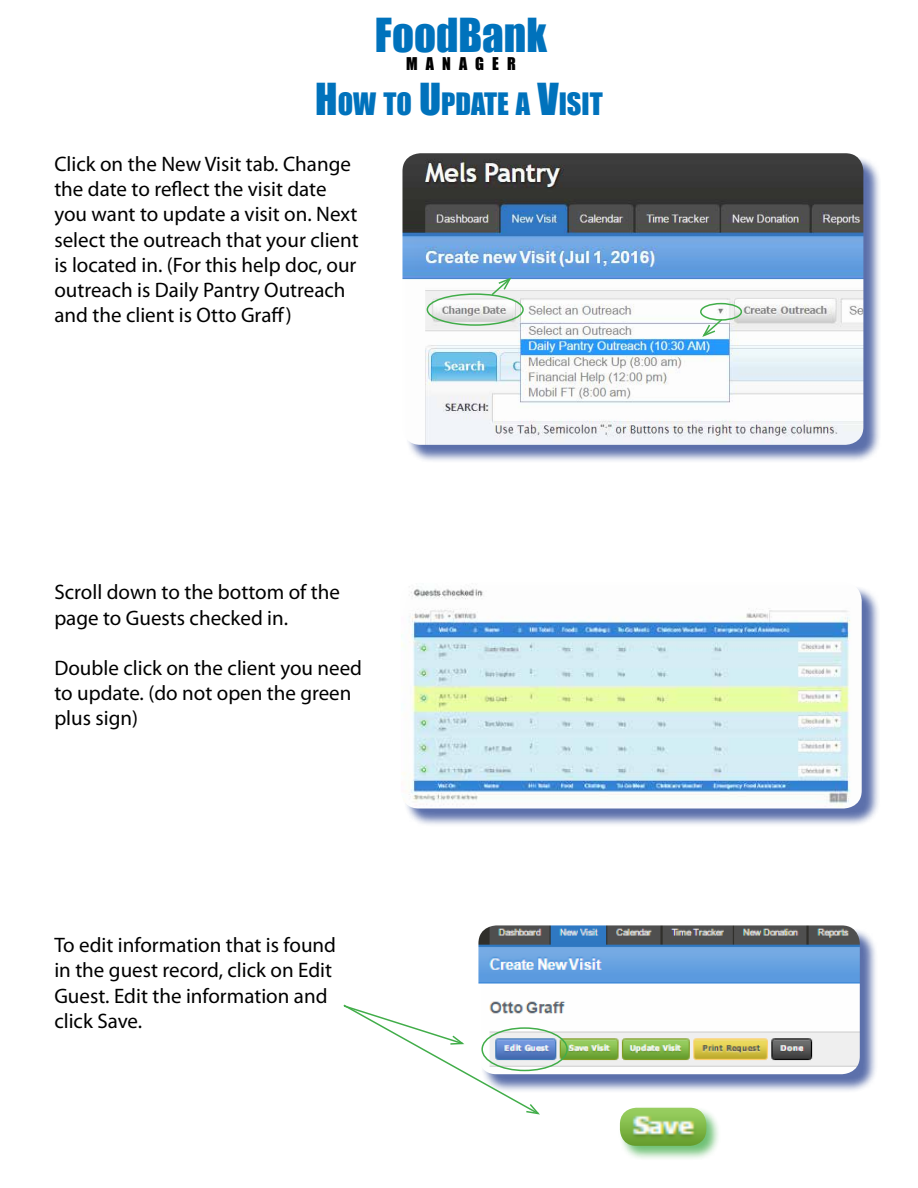
<style>
.page{position:relative;width:918px;height:1188px;background:#fff}
.page>*{position:absolute;margin:0;border:0;box-sizing:border-box;transform-origin:0 0}
.t1{font:43.05px "Impact";color:#0072bc}
.t2{font:28.35px "Impact";color:#0072bc}
.t3{font:21px/25.2px "Myriad Pro";color:#000}
.t4{font:16.2px "Impact";letter-spacing:.5em;color:#020202}
.s1{font-size:40.5px}
</style>
<div class="page">
<div style="left:405px;top:155px;width:477px;height:308px;background:#25408f;opacity:.75"></div>
<img style="left:402px;top:153px;width:461px;height:292px">
<div style="left:427px;top:293px;width:97px;height:33px;border:2px solid #41ad49;border-radius:50%"></div>
<svg style="left:490px;top:276px;width:23px;height:21px"></svg>
<div style="left:403px;top:585px;width:477px;height:242px;background:#25408f;opacity:.75"></div>
<img style="left:401px;top:585px;width:461px;height:223px">
<div style="left:481px;top:928px;width:398px;height:165px;background:#25408f;opacity:.75"></div>
<img style="left:478px;top:925px;width:382px;height:149px">
<div style="left:700px;top:303px;width:42px;height:18px;border:2px solid #41ad49;border-radius:50%"></div>
<svg style="left:701px;top:318px;width:23px;height:20px"></svg>
<div style="left:618px;top:1106px;width:103px;height:55px;background:#41ad49;opacity:.75"></div>
<img style="left:620px;top:1108px;width:86px;height:38px">
<svg style="left:343px;top:1003px;width:199px;height:112px"></svg>
<h1 class="t1" style="left:375px;top:2px;width:174px">FoodBank</h1>
<p class="t4" style="left:406px;top:51px;width:111px">MANAGER</p>
<h2 class="t2" style="left:315px;top:82px;width:289px"><span class="s1">H</span>OW TO <span class="s1">U</span>PDATE A <span class="s1">V</span>ISIT</h2>
<p class="t3" style="left:54px;top:151px;width:306px">Click on the New Visit tab. Change the date to reflect the visit date you want to update a visit on. Next select the outreach that your client is located in. (For this help doc, our outreach is Daily Pantry Outreach and the client is Otto Graff)</p>
<p class="t3" style="left:54px;top:579px;width:287px">Scroll down to the bottom of the page to Guests checked in.</p>
<p class="t3" style="left:54px;top:655px;width:309px">Double click on the client you need to update. (do not open the green plus sign)</p>
<p class="t3" style="left:54px;top:932px;width:283px">To edit information that is found in the guest record, click on Edit<br>Guest. Edit the information and click Save.</p>
</div>
